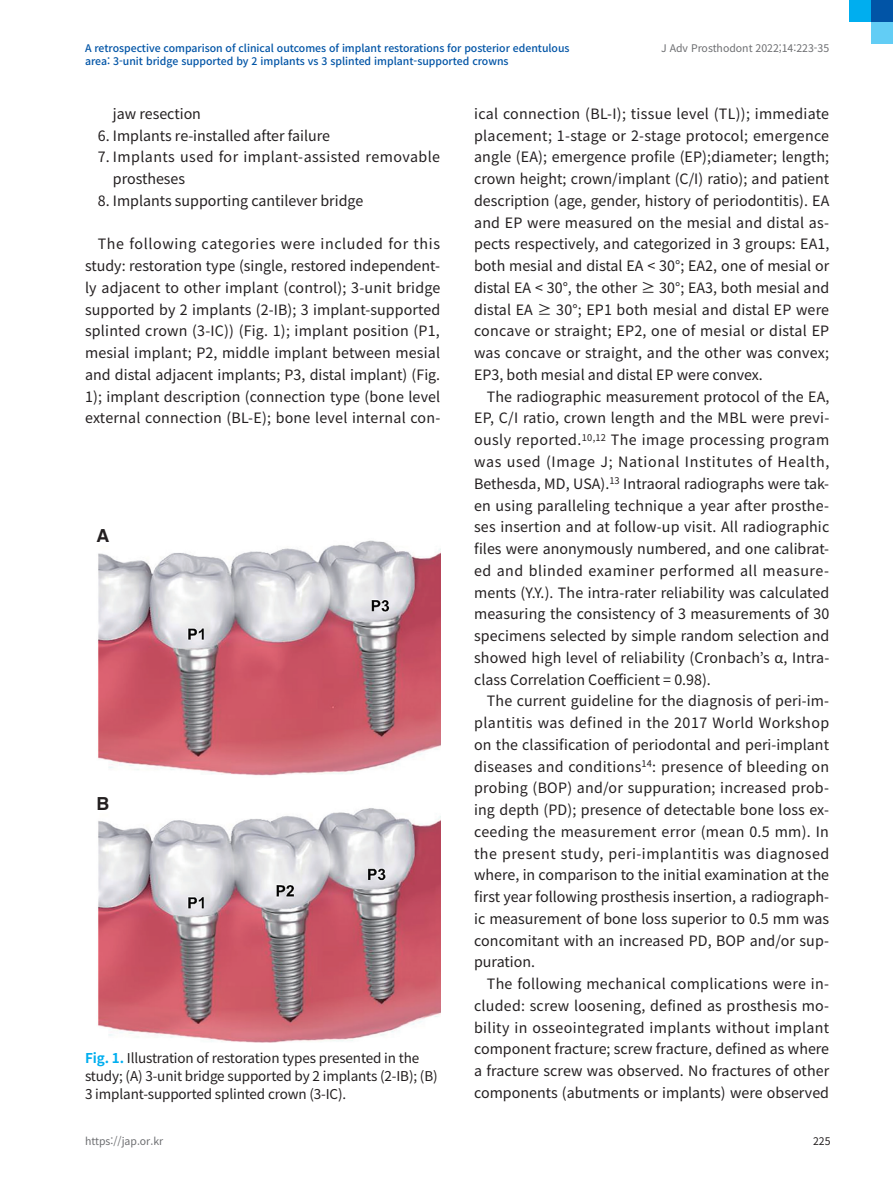
<style>
.page{position:relative;width:893px;height:1191px;background:#fff}
.page>*{position:absolute;margin:0;border:0;box-sizing:border-box;transform-origin:0 0}
.t1{font:700 18px "Helvetica";color:#231f20}
.t2{font:14.25px/21.8px "Noto Sans CJ Kkr";color:#231f20;text-align:justify}
.t3{font:14.25px/21.8px "Noto Sans CJ Kkr";letter-spacing:.03em;color:#231f20}
.t4{font:13.5px/18px "Noto Sans CJ Kkr";letter-spacing:-.01em;color:#231f20}
.t5{font:500 10.5px "Noto Sans CJ Kkr";color:#0154a6}
.t6{font:10.5px "Noto Sans CJ Kkr";color:#6c6d70}
.t7{font:10.5px "Noto Sans CJ Kkr";color:#231f20}
.s1{font-weight:700;color:#00aeef}
</style>
<div class="page">
<div style="left:871px;top:22px;width:22px;height:22px;background:#62cdf5"></div>
<div style="left:849px;top:0;width:22px;height:22px;background:#00aeef"></div>
<div style="left:871px;top:0;width:22px;height:22px;background:#0154a6"></div>
<img style="left:98px;top:540px;width:342px;height:502px">
<p class="t5" style="left:85px;top:42px;width:486px">A retrospective comparison of clinical outcomes of implant restorations for posterior edentulous</p>
<p class="t6" style="left:661px;top:42px;width:170px">J Adv Prosthodont 2022;14:223-35</p>
<p class="t5" style="left:85px;top:55px;width:425px">area: 3-unit bridge supported by 2 implants vs 3 splinted implant-supported crowns</p>
<p class="t2" style="left:113px;top:103px;width:90px">jaw resection</p>
<p class="t2" style="left:98px;top:125px;width:234px">6. Implants re-installed after failure</p>
<p class="t3" style="left:113px;top:147px;width:329px;text-indent:-15px">7. Implants used for implant-assisted removable prostheses</p>
<p class="t2" style="left:98px;top:190px;width:267px">8. Implants supporting cantilever bridge</p>
<p class="t2" style="left:85px;top:234px;width:357px;text-indent:13px">The following categories were included for this study: restoration type (single, restored independent&shy;ly adjacent to other implant (control); 3-unit bridge supported by 2 implants (2-IB); 3 implant-supported splinted crown (3-IC)) (Fig. 1); implant position (P1, mesial implant; P2, middle implant between mesial and distal adjacent implants; P3, distal implant) (Fig.<br>1); implant description (connection type (bone level external connection (BL-E); bone level internal con-</p>
<p class="t1" style="left:97px;top:524px;width:14px">A</p>
<p class="t1" style="left:97px;top:793px;width:14px">B</p>
<p class="t4" style="left:85px;top:1048px;width:354px"><span class="s1">Fig. 1.</span> Illustration of restoration types presented in the study; (A) 3-unit bridge supported by 2 implants (2-IB); (B)<br>3 implant-supported splinted crown (3-IC).</p>
<p class="t2" style="left:474px;top:103px;width:357px">ical connection (BL-I); tissue level (TL)); immediate placement; 1-stage or 2-stage protocol; emergence angle (EA); emergence profile (EP);diameter; length; crown height; crown/implant (C/I) ratio); and patient description (age, gender, history of periodontitis). EA and EP were measured on the mesial and distal as&shy;pects respectively, and categorized in 3 groups: EA1, both mesial and distal EA &lt; 30°; EA2, one of mesial or distal EA &lt; 30°, the other ≥ 30°; EA3, both mesial and distal EA ≥ 30°; EP1 both mesial and distal EP were concave or straight; EP2, one of mesial or distal EP was concave or straight, and the other was convex; EP3, both mesial and distal EP were convex.</p>
<p class="t2" style="left:474px;top:386px;width:357px;text-indent:13px">The radiographic measurement protocol of the EA, EP, C/I ratio, crown length and the MBL were previ&shy;ously reported.<sup>10,12</sup> The image processing program was used (Image J; National Institutes of Health, Bethesda, MD, USA).<sup>13</sup> Intraoral radiographs were tak&shy;en using paralleling technique a year after prosthe&shy;ses insertion and at follow-up visit. All radiographic files were anonymously numbered, and one calibrat&shy;ed and blinded examiner performed all measure&shy;ments (Y.Y.). The intra-rater reliability was calculated measuring the consistency of 3 measurements of 30 specimens selected by simple random selection and showed high level of reliability (Cronbach’s α, Intra&shy;class Correlation Coefficient = 0.98).</p>
<p class="t2" style="left:474px;top:690px;width:357px;text-indent:13px">The current guideline for the diagnosis of peri-im&shy;plantitis was defined in the 2017 World Workshop on the classification of periodontal and peri-implant diseases and conditions<sup>14</sup>: presence of bleeding on probing (BOP) and/or suppuration; increased prob&shy;ing depth (PD); presence of detectable bone loss ex&shy;ceeding the measurement error (mean 0.5 mm). In the present study, peri-implantitis was diagnosed where, in comparison to the initial examination at the first year following prosthesis insertion, a radiograph&shy;ic measurement of bone loss superior to 0.5 mm was concomitant with an increased PD, BOP and/or sup&shy;puration.</p>
<p class="t2" style="left:474px;top:973px;width:357px;text-indent:13px">The following mechanical complications were in&shy;cluded: screw loosening, defined as prosthesis mo&shy;bility in osseointegrated implants without implant component fracture; screw fracture, defined as where a fracture screw was observed. No fractures of other components (abutments or implants) were observed</p>
<p class="t6" style="left:85px;top:1135px;width:80px">https://jap.or.kr</p>
<p class="t7" style="left:813px;top:1135px;width:19px">225</p>
</div>
